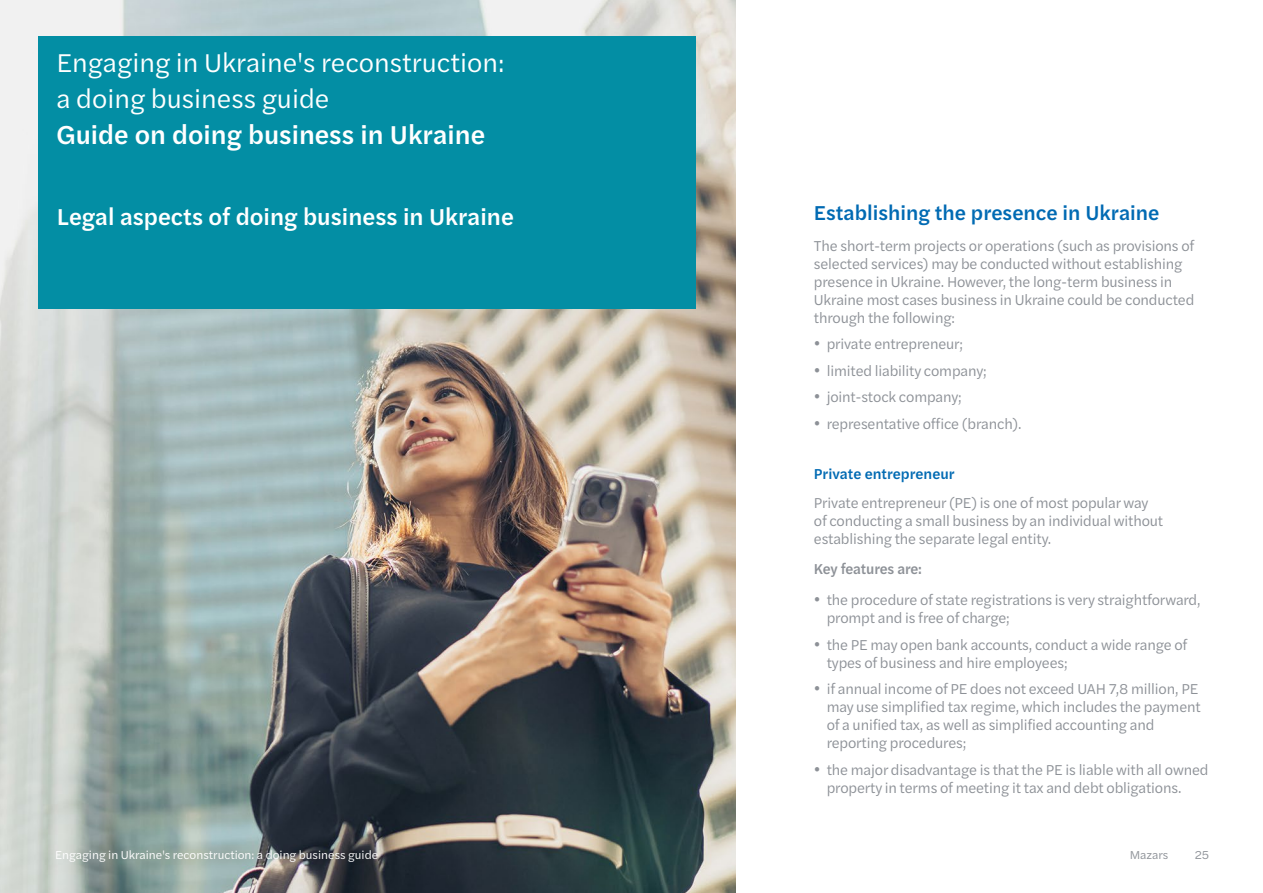
<style>
.page{position:relative;width:1263px;height:893px;background:#fff}
.page>*{position:absolute;margin:0;border:0;box-sizing:border-box;transform-origin:0 0}
.t1{font:27px/36px "Halyard Text";color:#fff}
.t2{font:500 27px "Halyard Text";color:#fff}
.t3{font:500 24px "Halyard Text";color:#fff}
.t4{font:500 21px "Halyard Text";color:#006ab3}
.t5{font:15px/18px "Halyard Text";letter-spacing:-.01em;color:#8d9197}
.t6{font:500 15px "Halyard Text";color:#006ab3}
.t7{font:500 15px "Halyard Text";letter-spacing:-.01em;color:#8d9197}
.t8{font:12px "Halyard Text";color:#fff}
.t9{font:12px "Halyard Text";color:#8d9197}
</style>
<div class="page">
<img style="left:0;top:0;width:736px;height:893px">
<div style="left:38px;top:36px;width:657px;height:272px;background:#038ea4"></div>
<h1 class="t1" style="left:56px;top:43px;width:450px">Engaging in Ukraine's reconstruction: a doing business guide</h1>
<h1 class="t2" style="left:56px;top:115px;width:430px">Guide on doing business in Ukraine</h1>
<h2 class="t3" style="left:57px;top:199px;width:458px">Legal aspects of doing business in Ukraine</h2>
<h3 class="t4" style="left:814px;top:198px;width:347px">Establishing the presence in Ukraine</h3>
<p class="t5" style="left:814px;top:236px;width:382px">The short-term projects or operations (such as provisions of selected services) may be conducted without establishing presence in Ukraine. However, the long-term business in Ukraine most cases business in Ukraine could be conducted through the following:</p>
<p class="t5" style="left:814px;top:334px;width:151px">• private entrepreneur;</p>
<p class="t5" style="left:814px;top:361px;width:174px">• limited liability company;</p>
<p class="t5" style="left:814px;top:387px;width:149px">• joint-stock company;</p>
<p class="t5" style="left:814px;top:414px;width:209px">• representative office (branch).</p>
<p class="t6" style="left:814px;top:463px;width:142px">Private entrepreneur</p>
<p class="t5" style="left:814px;top:493px;width:351px">Private entrepreneur (PE) is one of most popular way of conducting a small business by an individual without establishing the separate legal entity.</p>
<p class="t7" style="left:814px;top:558px;width:110px">Key features are:</p>
<p class="t5" style="left:827px;top:590px;width:375px;text-indent:-13px">• the procedure of state registrations is very straightforward, prompt and is free of charge;</p>
<p class="t5" style="left:827px;top:635px;width:362px;text-indent:-13px">• the PE may open bank accounts, conduct a wide range of types of business and hire employees;</p>
<p class="t5" style="left:827px;top:679px;width:376px;text-indent:-13px">• if annual income of PE does not exceed UAH 7,8 million, PE may use simplified tax regime, which includes the payment of a unified tax, as well as simplified accounting and reporting procedures;</p>
<p class="t5" style="left:827px;top:760px;width:383px;text-indent:-13px">• the major disadvantage is that the PE is liable with all owned property in terms of meeting it tax and debt obligations.</p>
<p class="t8" style="left:55px;top:846px;width:141px">Sustainab lity report 2022</p>
<p class="t9" style="left:1130px;top:846px;width:40px">Mazars</p>
<p class="t9" style="left:1195px;top:846px;width:16px">25</p>
<p class="t8" style="left:55px;top:846px;width:324px">Engaging in Ukraine's reconstruction: a doing business guide</p>
</div>
